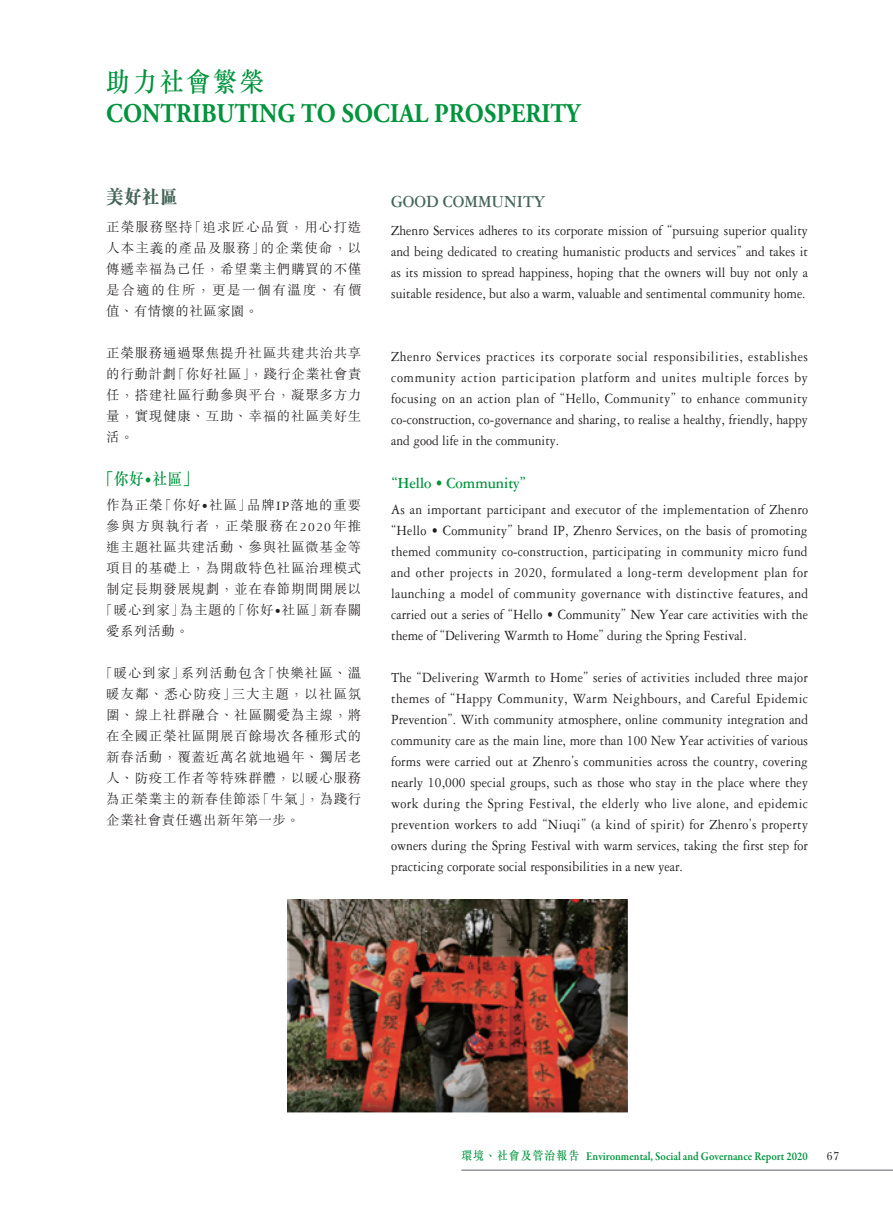
<style>
.page{position:relative;width:893px;height:1212px;background:#fff}
.page>*{position:absolute;margin:0;border:0;box-sizing:border-box;transform-origin:0 0}
.t1{font:700 27px "Adobe Garamond Pro";color:#00943d;scale:.9 1}
.t2{font:500 27px "M Sung HK";letter-spacing:.1em;color:#00943d;scale:.9 1}
.t3{font:800 19.5px "M Sung HK";color:#47665a;scale:.9 1}
.t4{font:700 18px "Garamond 3 LT Std";color:#47665a;scale:.9 1}
.t5{font:700 16.5px "Garamond 3 LT Std";color:#00943d;scale:.9 1}
.t6{font:500 16.5px "M Sung HK";color:#00943d;scale:.9 1}
.t7{font:15px/21px "Garamond 3 LT Std";color:#231f20;text-align:justify;scale:.9 1}
.t8{font:300 13.5px/21px "M Sung HK";letter-spacing:.055em;color:#231f20;text-align:justify}
.t9{font:300 13.5px "M Sung HK";letter-spacing:.1em;color:#231f20}
.t10{font:600 12px "Garamond Premr Pro";color:#00943d;scale:.9 1}
.t11{font:500 12px "M Sung HK";color:#231f20;scale:.9 1}
.s1{font-family:"Garamond 3 LT Std";font-weight:700}
.s2{font-family:"Garamond 3 LT Std";font-weight:400}
.s3{font-family:"M Sung HK";font-weight:500}
</style>
<div class="page">
<hr style="left:461px;top:1169px;width:432px;height:2px;background:#939598">
<img style="left:287px;top:899px;width:340px;height:213px">
<h1 class="t2" style="left:106px;top:63px;width:177px">助力社會繁榮</h1>
<h1 class="t1" style="left:106px;top:98px;width:528px">CONTRIBUTING TO SOCIAL PROSPERITY</h1>
<h2 class="t3" style="left:106px;top:183px;width:81px">美好社區</h2>
<p class="t8" style="left:106px;top:215px;width:257px">正榮服務堅持「追求匠心品質，用心打造人本主義的產品及服務」的企業使命，以傳遞幸福為己任，希望業主們購買的不僅是合適的住所，更是一個有溫度、有價值、有情懷的社區家園。</p>
<p class="t8" style="left:106px;top:341px;width:257px">正榮服務通過聚焦提升社區共建共治共享的行動計劃「你好社區」，踐行企業社會責任，搭建社區行動參與平台，凝聚多方力量，實現健康、互助、幸福的社區美好生活。</p>
<p class="t6" style="left:99px;top:467px;width:111px">「你好<span class="s1">•</span>社區」</p>
<p class="t8" style="left:106px;top:494px;width:257px">作為正榮「你好<span class="s2">•</span>社區」品牌<span class="s2">IP</span>落地的重要</p>
<p class="t9" style="left:106px;top:517px;width:257px">參與方與執行者，正榮服務在<span class="s2">2020</span>年推</p>
<p class="t8" style="left:106px;top:536px;width:257px">進主題社區共建活動、參與社區微基金等</p>
<p class="t8" style="left:106px;top:557px;width:257px">項目的基礎上，為開啟特色社區治理模式</p>
<p class="t8" style="left:106px;top:578px;width:257px">制定長期發展規劃，並在春節期間開展以</p>
<p class="t8" style="left:100px;top:599px;width:263px">「暖心到家」為主題的「你好<span class="s2">•</span>社區」新春關</p>
<p class="t8" style="left:106px;top:620px;width:84px">愛系列活動。</p>
<p class="t8" style="left:106px;top:662px;width:257px;text-indent:-7px">「暖心到家」系列活動包含「快樂社區、溫暖友鄰、悉心防疫」三大主題，以社區氛圍、線上社群融合、社區關愛為主線，將在全國正榮社區開展百餘場次各種形式的新春活動，覆蓋近萬名就地過年、獨居老人、防疫工作者等特殊群體，以暖心服務為正榮業主的新春佳節添「牛氣」，為踐行企業社會責任邁出新年第一步。</p>
<p class="t4" style="left:391px;top:192px;width:173px">GOOD COMMUNITY</p>
<p class="t7" style="left:391px;top:220px;width:464px">Zhenro Services adheres to its corporate mission of “pursuing superior quality and being dedicated to creating humanistic products and services” and takes it as its mission to spread happiness, hoping that the owners will buy not only a suitable residence, but also a warm, valuable and sentimental community home.</p>
<p class="t7" style="left:391px;top:346px;width:465px">Zhenro Services practices its corporate social responsibilities, establishes community action participation platform and unites multiple forces by focusing on an action plan of “Hello, Community” to enhance community co-construction, co-governance and sharing, to realise a healthy, friendly, happy and good life in the community.</p>
<p class="t5" style="left:391px;top:474px;width:152px">“Hello • Community”</p>
<p class="t7" style="left:391px;top:499px;width:465px">As an important participant and executor of the implementation of Zhenro “Hello • Community” brand IP, Zhenro Services, on the basis of promoting themed community co-construction, participating in community micro fund and other projects in 2020, formulated a long-term development plan for launching a model of community governance with distinctive features, and carried out a series of “Hello • Community” New Year care activities with the theme of “Delivering Warmth to Home” during the Spring Festival.</p>
<p class="t7" style="left:391px;top:667px;width:465px">The “Delivering Warmth to Home” series of activities included three major themes of “Happy Community, Warm Neighbours, and Careful Epidemic Prevention”. With community atmosphere, online community integration and community care as the main line, more than 100 New Year activities of various forms were carried out at Zhenro’s communities across the country, covering nearly 10,000 special groups, such as those who stay in the place where they work during the Spring Festival, the elderly who live alone, and epidemic prevention workers to add “Niuqi” (a kind of spirit) for Zhenro’s property owners during the Spring Festival with warm services, taking the first step for practicing corporate social responsibilities in a new year.</p>
<p class="t10" style="left:461px;top:1149px;width:386px"><span class="s3">環境、社會及管治報告</span> Environmental, Social and Governance Report 2020</p>
<p class="t11" style="left:827px;top:1147px;width:15px">67</p>
</div>
